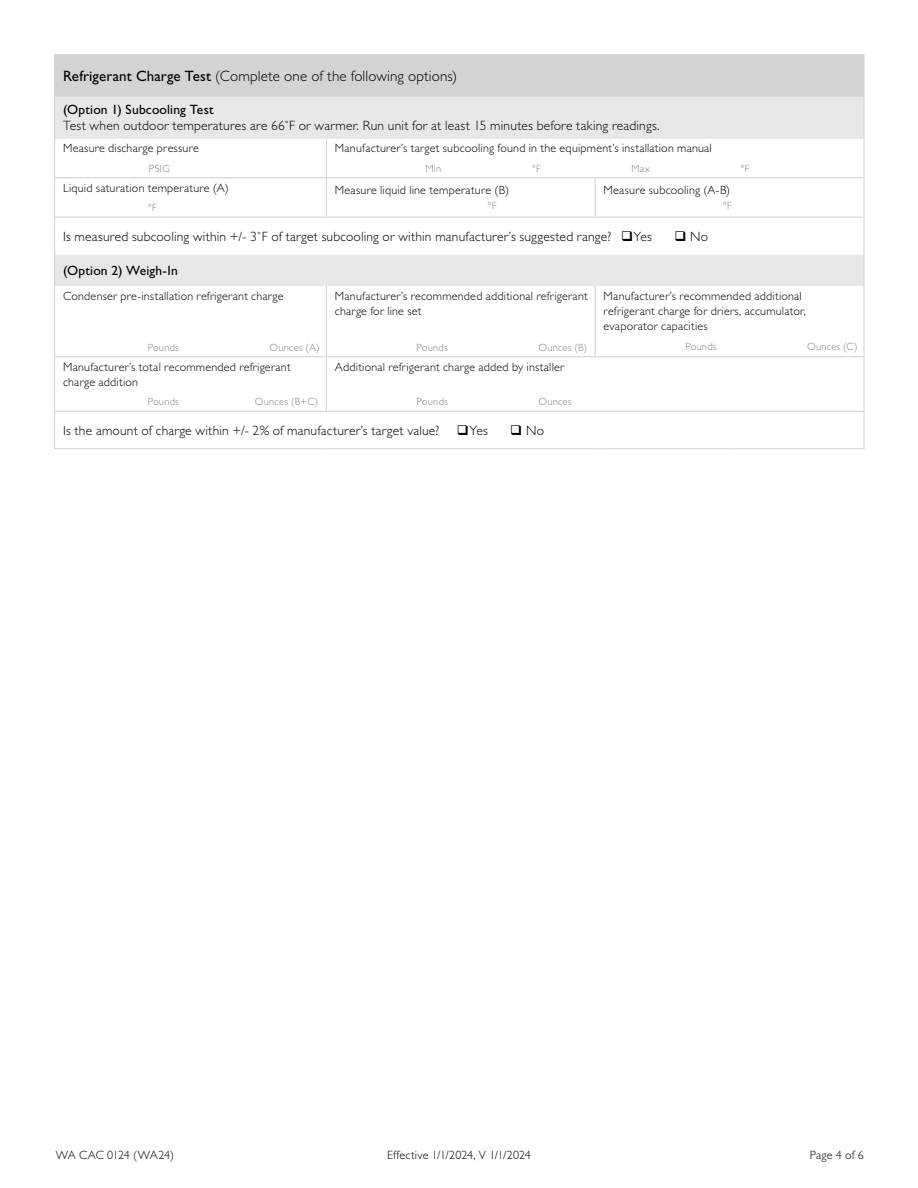
<style>
.page{position:relative;width:918px;height:1188px;background:#fff}
.page>*{position:absolute;margin:0;border:0;box-sizing:border-box;transform-origin:0 0}
.t1{font:300 15px "Gill Sans Std";letter-spacing:.01em;color:#000}
.t2{font:300 13.5px "Gill Sans Std";letter-spacing:.015em;color:#000}
.t3{font:13.5px "Gill Sans Std";letter-spacing:.015em;color:#000}
.t4{font:300 12px/15px "Gill Sans Std";letter-spacing:.02em;color:#000}
.t5{font:300 12px "Gill Sans Std";letter-spacing:-.02em;color:#000}
.t6{font:300 10.5px "Gill Sans Std";letter-spacing:.025em;color:#808285}
.s1{font-weight:400}
</style>
<div class="page">
<svg style="left:55px;top:97px;width:808px;height:189px"></svg>
<hr style="left:55px;top:177px;width:271px;height:1px;background:#d1d3d4">
<hr style="left:327px;top:177px;width:268px;height:1px;background:#d1d3d4">
<hr style="left:604px;top:177px;width:130px;height:1px;background:#d1d3d4">
<hr style="left:734px;top:177px;width:129px;height:1px;background:#d1d3d4">
<hr style="left:55px;top:217px;width:271px;height:1px;background:#d1d3d4">
<hr style="left:326px;top:217px;width:269px;height:1px;background:#d1d3d4">
<hr style="left:604px;top:217px;width:130px;height:1px;background:#d1d3d4">
<hr style="left:734px;top:217px;width:129px;height:1px;background:#d1d3d4">
<hr style="left:55px;top:138px;width:271px;height:1px;background:#e6e7e8">
<hr style="left:326px;top:138px;width:269px;height:1px;background:#e6e7e8">
<hr style="left:604px;top:138px;width:130px;height:1px;background:#e6e7e8">
<hr style="left:734px;top:138px;width:129px;height:1px;background:#e6e7e8">
<hr style="left:54px;top:54px;width:272px;height:1px;background:#d1d3d4">
<hr style="left:54px;top:55px;width:1px;height:41px;background:#d1d3d4">
<hr style="left:734px;top:54px;width:131px;height:1px;background:#d1d3d4">
<hr style="left:863px;top:55px;width:2px;height:41px;background:#d1d3d4">
<hr style="left:54px;top:96px;width:272px;height:1px;background:#d1d3d4">
<div style="left:55px;top:54px;width:808px;height:43px;background:#d1d3d4"></div>
<hr style="left:604px;top:96px;width:130px;height:1px;background:#d1d3d4">
<hr style="left:734px;top:96px;width:131px;height:1px;background:#d1d3d4">
<hr style="left:54px;top:97px;width:1px;height:41px;background:#d1d3d4">
<hr style="left:863px;top:97px;width:2px;height:41px;background:#d1d3d4">
<hr style="left:54px;top:138px;width:1px;height:40px;background:#d1d3d4">
<hr style="left:326px;top:139px;width:1px;height:39px;background:#d1d3d4">
<hr style="left:863px;top:138px;width:2px;height:40px;background:#d1d3d4">
<hr style="left:54px;top:178px;width:1px;height:39px;background:#d1d3d4">
<hr style="left:326px;top:178px;width:1px;height:39px;background:#d1d3d4">
<hr style="left:595px;top:178px;width:1px;height:39px;background:#d1d3d4">
<hr style="left:863px;top:178px;width:2px;height:39px;background:#d1d3d4">
<hr style="left:54px;top:217px;width:1px;height:38px;background:#d1d3d4">
<hr style="left:863px;top:217px;width:2px;height:38px;background:#d1d3d4">
<hr style="left:54px;top:255px;width:1px;height:31px;background:#d1d3d4">
<hr style="left:863px;top:255px;width:2px;height:31px;background:#d1d3d4">
<hr style="left:54px;top:286px;width:1px;height:70px;background:#d1d3d4">
<hr style="left:326px;top:286px;width:1px;height:70px;background:#d1d3d4">
<hr style="left:595px;top:286px;width:1px;height:70px;background:#d1d3d4">
<hr style="left:863px;top:286px;width:2px;height:70px;background:#d1d3d4">
<hr style="left:54px;top:356px;width:272px;height:1px;background:#d1d3d4">
<hr style="left:54px;top:357px;width:1px;height:54px;background:#d1d3d4">
<hr style="left:326px;top:356px;width:269px;height:1px;background:#d1d3d4">
<hr style="left:326px;top:357px;width:1px;height:54px;background:#d1d3d4">
<hr style="left:604px;top:356px;width:130px;height:1px;background:#d1d3d4">
<hr style="left:734px;top:356px;width:131px;height:1px;background:#d1d3d4">
<hr style="left:863px;top:357px;width:2px;height:54px;background:#d1d3d4">
<hr style="left:54px;top:411px;width:272px;height:1px;background:#d1d3d4">
<hr style="left:54px;top:412px;width:1px;height:36px;background:#d1d3d4">
<hr style="left:326px;top:411px;width:269px;height:1px;background:#d1d3d4">
<hr style="left:604px;top:411px;width:130px;height:1px;background:#d1d3d4">
<hr style="left:734px;top:411px;width:131px;height:1px;background:#d1d3d4">
<hr style="left:863px;top:412px;width:2px;height:36px;background:#d1d3d4">
<hr style="left:54px;top:448px;width:272px;height:1px;background:#d1d3d4">
<hr style="left:326px;top:448px;width:269px;height:1px;background:#d1d3d4">
<hr style="left:604px;top:448px;width:130px;height:1px;background:#d1d3d4">
<hr style="left:734px;top:448px;width:131px;height:1px;background:#d1d3d4">
<p class="t1" style="left:63px;top:67px;width:396px"><span class="s1">Refrigerant Charge Test</span> (Complete one of the following options)</p>
<p class="t3" style="left:63px;top:101px;width:152px">(Option 1) Subcooling Test</p>
<p class="t2" style="left:63px;top:118px;width:598px">Test when outdoor temperatures are 66˚F or warmer. Run unit for at least 15 minutes before taking readings.</p>
<p class="t4" style="left:63px;top:141px;width:137px">Measure discharge pressure</p>
<p class="t6" style="left:149px;top:162px;width:22px">PSIG</p>
<p class="t4" style="left:335px;top:141px;width:378px">Manufacturer’s target subcooling found in the equipment’s installation manual</p>
<p class="t6" style="left:425px;top:162px;width:17px">Min</p>
<p class="t6" style="left:532px;top:162px;width:11px">°F</p>
<p class="t6" style="left:631px;top:162px;width:20px">Max</p>
<p class="t6" style="left:740px;top:162px;width:11px">°F</p>
<p class="t4" style="left:63px;top:181px;width:167px">Liquid saturation temperature (A)</p>
<p class="t6" style="left:148px;top:202px;width:11px">°F</p>
<p class="t4" style="left:604px;top:183px;width:128px">Measure subcooling (A-B)</p>
<p class="t6" style="left:723px;top:200px;width:11px">°F</p>
<p class="t2" style="left:63px;top:229px;width:590px">Is measured subcooling within +/- 3˚F of target subcooling or within manufacturer’s suggested range? ❑Yes</p>
<p class="t2" style="left:675px;top:229px;width:35px">❑ No</p>
<p class="t3" style="left:63px;top:263px;width:116px">(Option 2) Weigh-In</p>
<p class="t4" style="left:63px;top:289px;width:222px">Condenser pre-installation refrigerant charge</p>
<p class="t4" style="left:335px;top:183px;width:176px">Measure liquid line temperature (B)</p>
<p class="t6" style="left:487px;top:200px;width:11px">°F</p>
<p class="t4" style="left:335px;top:289px;width:254px">Manufacturer’s recommended additional refrigerant charge for line set</p>
<p class="t6" style="left:417px;top:341px;width:33px">Pounds</p>
<p class="t6" style="left:538px;top:341px;width:50px">Ounces (B)</p>
<p class="t4" style="left:604px;top:289px;width:204px">Manufacturer’s recommended additional refrigerant charge for driers, accumulator, evaporator capacities</p>
<p class="t6" style="left:685px;top:340px;width:33px">Pounds</p>
<p class="t6" style="left:807px;top:340px;width:52px">Ounces (C)</p>
<p class="t6" style="left:148px;top:341px;width:33px">Pounds</p>
<p class="t6" style="left:270px;top:341px;width:51px">Ounces (A)</p>
<p class="t4" style="left:63px;top:360px;width:229px">Manufacturer’s total recommended refrigerant charge addition</p>
<p class="t6" style="left:148px;top:396px;width:33px">Pounds</p>
<p class="t6" style="left:255px;top:396px;width:65px">Ounces (B+C)</p>
<p class="t4" style="left:335px;top:360px;width:231px">Additional refrigerant charge added by installer</p>
<p class="t6" style="left:417px;top:396px;width:33px">Pounds</p>
<p class="t6" style="left:538px;top:396px;width:35px">Ounces</p>
<p class="t2" style="left:63px;top:423px;width:378px">Is the amount of charge within +/- 2% of manufacturer’s target value?</p>
<p class="t2" style="left:457px;top:423px;width:32px">❑Yes</p>
<p class="t2" style="left:510px;top:423px;width:35px">❑ No</p>
<p class="t5" style="left:56px;top:1148px;width:120px">WA CAC 0124 (WA24)</p>
<p class="t4" style="left:387px;top:1148px;width:145px">Effective 1/1/2024, V 1/1/2024</p>
<p class="t4" style="left:810px;top:1148px;width:56px">Page 4 of 6</p>
</div>
